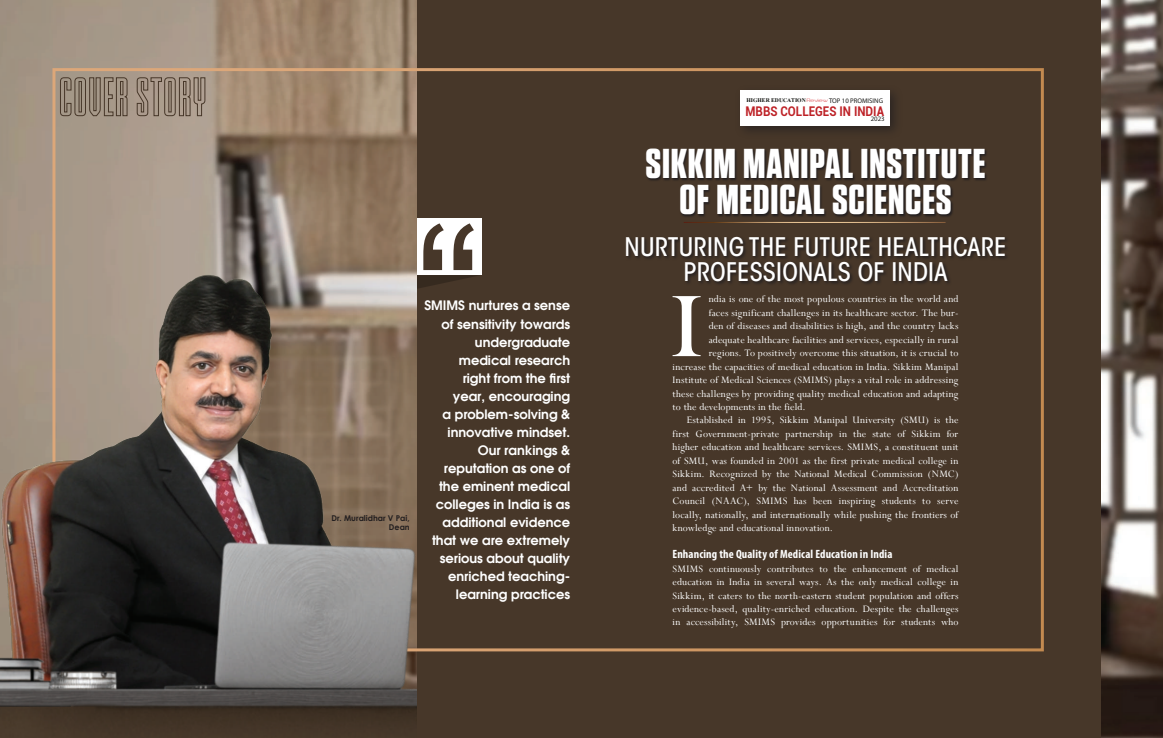
<style>
.page{position:relative;width:1163px;height:738px;background:#fff}
.page>*{position:absolute;margin:0;border:0;box-sizing:border-box;transform-origin:0 0}
.t1{font:89.9px "Bask Old Face";color:#fff}
.t2{font:700 41.6px/35.6px "Tungsten";letter-spacing:.02em;color:#fff;text-align:center}
.t3{font:500 condensed 25.4px/25px "ITC Avant Garde Std";letter-spacing:.01em;color:#fff;text-align:center}
.t4{font:700 13.3px "Roboto";color:#bd2126;scale:.87 1}
.t5{font:600 13px/18px "Avant Garde";color:#fff;text-align:right}
.t6{font:700 condensed 12px "Myriad Pro";letter-spacing:.01em;color:#fff}
.t7{font:11px/13.5px "Perpetua";letter-spacing:.015em;color:#fff;text-align:justify}
.t8{font:700 8.6px "Angsana New";color:#11130f}
.t9{font:700 8px/9.6px "Century Gothic";color:#231f20;text-align:right}
.s1{font-family:"Asenine Wide";font-weight:400;font-size:6px;color:#d32128}
</style>
<div class="page">
<img style="left:0;top:0;width:1162px;height:737px">
<div style="left:417px;top:0;width:683px;height:737px;background:#473729"></div>
<svg style="left:60px;top:77px;width:145px;height:39px;background:#908173"></svg>
<div style="left:734px;top:85px;width:169px;height:54px;background:#231f20;opacity:.75"></div>
<div style="left:740px;top:90px;width:149px;height:36px;background:#fff"></div>
<img style="left:0;top:139px;width:949px;height:598px">
<div style="left:417px;top:675px;width:50px;height:62px;background:#473729"></div>
<svg style="left:645px;top:148px;width:342px;height:69px"></svg>
<hr style="left:683px;top:222px;width:262px;height:1px;background:#fff">
<svg style="left:625px;top:236px;width:382px;height:50px"></svg>
<div style="left:417px;top:218px;width:64px;height:57px;background:#fff"></div>
<svg style="left:417px;top:223px;width:64px;height:65px"></svg>
<p class="t9" style="left:331px;top:512px;width:80px">Dr. Muralidhar V Pai,<br>Dean</p>
<p class="t8" style="left:746px;top:94px;width:138px">HIGHER EDUCATION <span class="s1">Review</span> <sub>TOP</sub> <sub>10</sub> <sub>PROMISING</sub></p>
<p class="t4" style="left:745px;top:101px;width:161px">MBBS COLLEGES IN INDIA<sub>2023</sub></p>
<h2 class="t2" style="left:645px;top:147px;width:341px">SIKKIM MANIPAL INSTITUTE<br>OF MEDICAL SCIENCES</h2>
<h3 class="t3" style="left:624px;top:234px;width:383px">NURTURING THE FUTURE HEALTHCARE<br>PROFESSIONALS OF INDIA</h3>
<p class="t5" style="left:424px;top:296px;width:147px">SMIMS nurtures a sense of sensitivity towards undergraduate medical research<br>right from the first<br>year, encouraging<br>a problem-solving &amp; innovative mindset.<br>Our rankings &amp; reputation as one of the eminent medical colleges in India is as additional evidence that we are extremely serious about quality enriched teaching&shy;learning practices</p>
<h1 class="t1" style="left:670px;top:276px;width:34px">I</h1>
<p class="t7" style="left:708px;top:292px;width:251px">ndia is one of the most populous countries in the world and</p>
<p class="t7" style="left:708px;top:305px;width:251px">faces significant challenges in its healthcare sector. The bur-</p>
<p class="t7" style="left:708px;top:319px;width:251px">den of diseases and disabilities is high, and the country lacks</p>
<p class="t7" style="left:708px;top:332px;width:251px">adequate healthcare facilities and services, especially in rural</p>
<p class="t7" style="left:708px;top:346px;width:251px">regions. To positively overcome this situation, it is crucial to</p>
<p class="t7" style="left:672px;top:359px;width:287px">increase the capacities of medical education in India. Sikkim Manipal</p>
<p class="t7" style="left:672px;top:372px;width:287px">Institute of Medical Sciences (SMIMS) plays a vital role in addressing</p>
<p class="t7" style="left:672px;top:386px;width:287px">these challenges by providing quality medical education and adapting</p>
<p class="t7" style="left:672px;top:399px;width:135px">to the developments in the field.</p>
<p class="t7" style="left:686px;top:413px;width:273px">Established in 1995, Sikkim Manipal University (SMU) is the</p>
<p class="t7" style="left:672px;top:426px;width:287px">first Government-private partnership in the state of Sikkim for</p>
<p class="t7" style="left:672px;top:440px;width:287px">higher education and healthcare services. SMIMS, a constituent unit</p>
<p class="t7" style="left:672px;top:453px;width:287px">of SMU, was founded in 2001 as the first private medical college in</p>
<p class="t7" style="left:672px;top:467px;width:287px">Sikkim. Recognized by the National Medical Commission (NMC)</p>
<p class="t7" style="left:672px;top:480px;width:287px">and accredited A+ by the National Assessment and Accreditation</p>
<p class="t7" style="left:672px;top:494px;width:287px">Council (NAAC), SMIMS has been inspiring students to serve</p>
<p class="t7" style="left:672px;top:507px;width:287px">locally, nationally, and internationally while pushing the frontiers of</p>
<p class="t7" style="left:672px;top:520px;width:162px">knowledge and educational innovation.</p>
<p class="t6" style="left:672px;top:546px;width:221px">Enhancing the Quality of Medical Education in India</p>
<p class="t7" style="left:672px;top:561px;width:287px">SMIMS continuously contributes to the enhancement of medical education in India in several ways. As the only medical college in Sikkim, it caters to the north-eastern student population and offers evidence-based, quality-enriched education. Despite the challenges in accessibility, SMIMS provides opportunities for students who</p>
</div>
